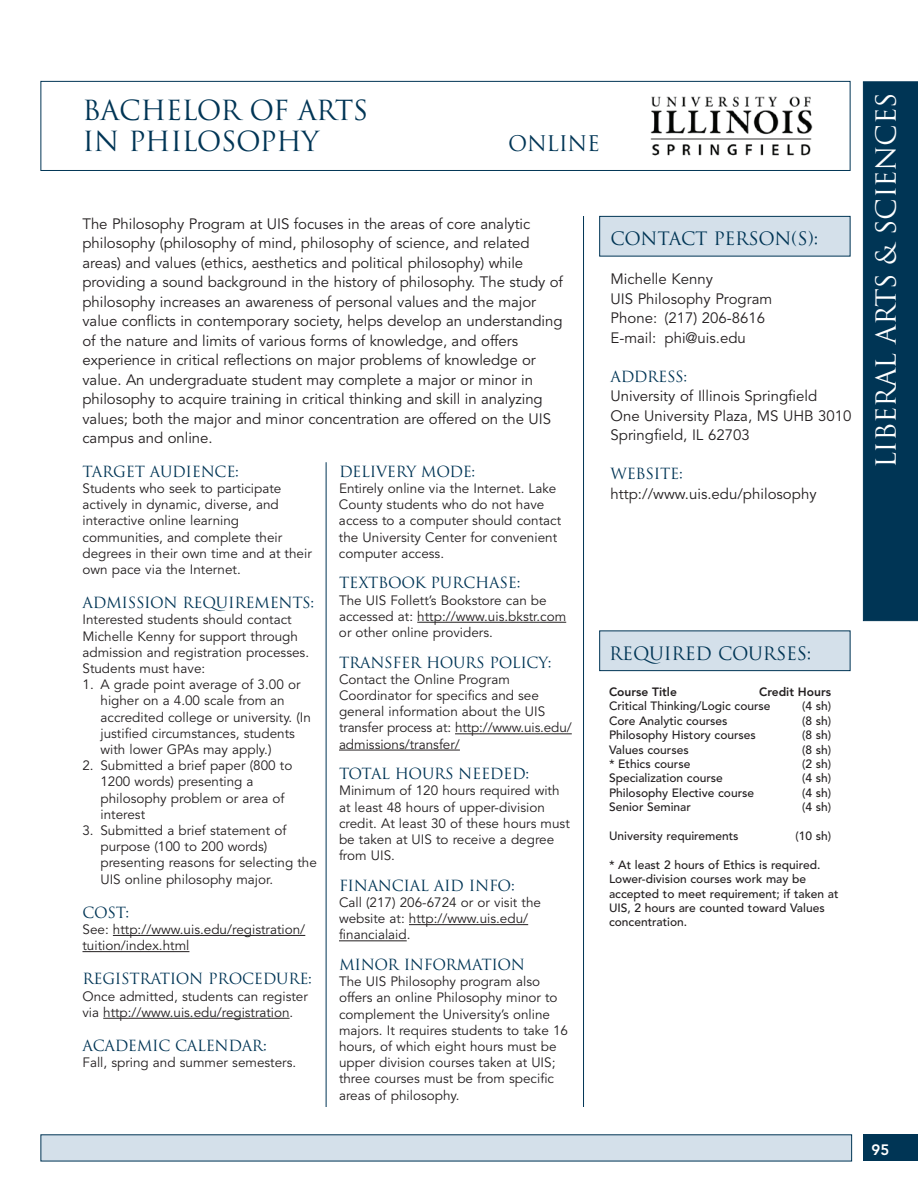
<style>
.page{position:relative;width:918px;height:1188px;background:#fff}
.page>*{position:absolute;margin:0;border:0;box-sizing:border-box;transform-origin:0 0}
.t1{font:27px/31.5px "Trajan";letter-spacing:-.015em;color:#003555}
.t2{font:27px "Trajan";letter-spacing:-.015em;color:#fff}
.t3{font:21px "Trajan";letter-spacing:-.015em;color:#003555}
.t4{font:18px "Trajan";letter-spacing:-.015em;color:#003555}
.t5{font:15px/19.5px "Avenir";letter-spacing:-.005em;color:#231f20}
.t6{font:15px "Trajan";letter-spacing:-.02em;color:#003555}
.t7{font:800 15px "Avenir";color:#fff}
.t8{font:13.5px/16.2px "Avenir";color:#231f20}
.t9{font:500 12px/14.4px "Avenir";color:#231f20}
.t10{font:800 12px "Avenir";color:#231f20}
</style>
<div class="page">
<div style="left:863px;top:1134px;width:55px;height:27px;background:#003555"></div>
<div style="left:40px;top:81px;width:810px;height:90px;background:#fff;border:1px solid #003555"></div>
<div style="left:863px;top:81px;width:55px;height:540px;background:#003555"></div>
<hr style="left:583px;top:216px;width:1px;height:891px;background:#003555">
<div style="left:40px;top:1134px;width:812px;height:27px;background:#d4e0ea"></div>
<div style="left:599px;top:631px;width:251px;height:40px;background:#d4e0ea;border:1px solid #003555"></div>
<div style="left:599px;top:216px;width:251px;height:40px;background:#d4e0ea;border:1px solid #003555"></div>
<hr style="left:326px;top:462px;width:1px;height:645px;background:#003555">
<hr style="left:113px;top:935px;width:192px;height:1px;background:#231f20">
<hr style="left:82px;top:951px;width:107px;height:1px;background:#231f20">
<hr style="left:103px;top:1018px;width:187px;height:1px;background:#231f20">
<hr style="left:417px;top:622px;width:149px;height:1px;background:#231f20">
<hr style="left:455px;top:734px;width:117px;height:1px;background:#231f20">
<hr style="left:339px;top:750px;width:121px;height:1px;background:#231f20">
<hr style="left:409px;top:924px;width:119px;height:1px;background:#231f20">
<hr style="left:339px;top:941px;width:68px;height:1px;background:#231f20">
<img style="left:650px;top:96px;width:163px;height:60px">
<h1 class="t1" style="left:82px;top:94px;width:287px">BACHELOR OF ARTS<br>IN PHILOSOPHY</h1>
<h2 class="t3" style="left:508px;top:131px;width:93px">ONLINE</h2>
<p class="t5" style="left:82px;top:214px;width:482px">The Philosophy Program at UIS focuses in the areas of core analytic philosophy (philosophy of mind, philosophy of science, and related areas) and values (ethics, aesthetics and political philosophy) while providing a sound background in the history of philosophy. The study of philosophy increases an awareness of personal values and the major value conflicts in contemporary society, helps develop an understanding of the nature and limits of various forms of knowledge, and offers experience in critical reflections on major problems of knowledge or value. An undergraduate student may complete a major or minor in philosophy to acquire training in critical thinking and skill in analyzing values; both the major and minor concentration are offered on the UIS campus and online.</p>
<p class="t6" style="left:82px;top:462px;width:158px">TARGET AUDIENCE:</p>
<p class="t8" style="left:82px;top:481px;width:231px">Students who seek to participate actively in dynamic, diverse, and interactive online learning communities, and complete their degrees in their own time and at their own pace via the Internet.</p>
<p class="t6" style="left:82px;top:594px;width:233px">ADMISSION REQUIREMENTS:</p>
<p class="t8" style="left:82px;top:612px;width:226px">Interested students should contact Michelle Kenny for support through admission and registration processes.<br>Students must have:</p>
<p class="t8" style="left:100px;top:677px;width:212px;text-indent:-18px">1. A grade point average of 3.00 or higher on a 4.00 scale from an accredited college or university. (In justified circumstances, students with lower GPAs may apply.)</p>
<p class="t8" style="left:100px;top:758px;width:193px;text-indent:-18px">2. Submitted a brief paper (800 to<br>1200 words) presenting a philosophy problem or area of interest</p>
<p class="t8" style="left:100px;top:823px;width:218px;text-indent:-18px">3. Submitted a brief statement of purpose (100 to 200 words) presenting reasons for selecting the<br>UIS online philosophy major.</p>
<p class="t6" style="left:82px;top:903px;width:48px">COST:</p>
<p class="t8" style="left:82px;top:922px;width:224px">See: http://www. uis. edu/registration/ tuition/index. html</p>
<p class="t6" style="left:82px;top:970px;width:231px">REGISTRATION PROCEDURE:</p>
<p class="t8" style="left:82px;top:988px;width:227px">Once admitted, students can register via http://www. uis. edu/registration.</p>
<p class="t6" style="left:82px;top:1037px;width:186px">ACADEMIC CALENDAR:</p>
<p class="t8" style="left:82px;top:1055px;width:213px">Fall, spring and summer semesters.</p>
<p class="t6" style="left:339px;top:462px;width:138px">DELIVERY MODE:</p>
<p class="t8" style="left:339px;top:481px;width:224px">Entirely online via the Internet. Lake<br>County students who do not have access to a computer should contact the University Center for convenient computer access.</p>
<p class="t6" style="left:339px;top:574px;width:183px">TEXTBOOK PURCHASE:</p>
<p class="t8" style="left:339px;top:592px;width:229px">The UIS Follett’s Bookstore can be accessed at: http://www. uis. bkstr. com or other online providers.</p>
<p class="t6" style="left:339px;top:653px;width:214px">TRANSFER HOURS POLICY:</p>
<p class="t8" style="left:339px;top:672px;width:234px">Contact the Online Program<br>Coordinator for specifics and see general information about the UIS transfer process at: http://www. uis. edu/ admissions/transfer/</p>
<p class="t6" style="left:339px;top:765px;width:192px">TOTAL HOURS NEEDED:</p>
<p class="t8" style="left:339px;top:783px;width:232px">Minimum of 120 hours required with at least 48 hours of upper-division credit. At least 30 of these hours must be taken at UIS to receive a degree from UIS.</p>
<p class="t6" style="left:339px;top:876px;width:177px">FINANCIAL AID INFO:</p>
<p class="t8" style="left:339px;top:895px;width:204px">Call (217) 206-6724 or or visit the website at: http://www. uis. edu/ financialaid.</p>
<p class="t6" style="left:339px;top:956px;width:187px">MINOR INFORMATION</p>
<p class="t8" style="left:339px;top:974px;width:231px">The UIS Philosophy program also offers an online Philosophy minor to complement the University’s online majors. It requires students to take 16 hours, of which eight hours must be upper division courses taken at UIS; three courses must be from specific areas of philosophy.</p>
<h3 class="t4" style="left:611px;top:228px;width:209px">CONTACT PERSON(S):</h3>
<p class="t5" style="left:611px;top:270px;width:163px">Michelle Kenny<br>UIS Philosophy Program<br>Phone: (217) 206-8616<br>E-mail: phi@uis.edu</p>
<p class="t6" style="left:611px;top:367px;width:78px">ADDRESS:</p>
<p class="t5" style="left:611px;top:387px;width:243px">University of Illinois Springfield<br>One University Plaza, MS UHB 3010<br>Springfield, IL 62703</p>
<p class="t6" style="left:611px;top:465px;width:74px">WEBSITE:</p>
<p class="t5" style="left:611px;top:484px;width:208px">http://www. uis. edu/philosophy</p>
<h3 class="t4" style="left:609px;top:643px;width:204px">REQUIRED COURSES:</h3>
<p class="t10" style="left:609px;top:685px;width:69px">Course Title</p>
<p class="t10" style="left:759px;top:685px;width:73px">Credit Hours</p>
<p class="t9" style="left:609px;top:699px;width:163px">Critical Thinking/Logic course</p>
<p class="t9" style="left:802px;top:699px;width:31px">(4 sh)</p>
<p class="t9" style="left:609px;top:714px;width:120px">Core Analytic courses</p>
<p class="t9" style="left:802px;top:714px;width:31px">(8 sh)</p>
<p class="t9" style="left:609px;top:728px;width:148px">Philosophy History courses</p>
<p class="t9" style="left:802px;top:728px;width:31px">(8 sh)</p>
<p class="t9" style="left:609px;top:743px;width:81px">Values courses</p>
<p class="t9" style="left:802px;top:743px;width:31px">(8 sh)</p>
<p class="t9" style="left:609px;top:757px;width:83px">* Ethics course</p>
<p class="t9" style="left:802px;top:757px;width:31px">(2 sh)</p>
<p class="t9" style="left:609px;top:771px;width:115px">Specialization course</p>
<p class="t9" style="left:802px;top:771px;width:31px">(4 sh)</p>
<p class="t9" style="left:609px;top:786px;width:147px">Philosophy Elective course</p>
<p class="t9" style="left:802px;top:786px;width:31px">(4 sh)</p>
<p class="t9" style="left:609px;top:800px;width:83px">Senior Seminar</p>
<p class="t9" style="left:802px;top:800px;width:31px">(4 sh)</p>
<p class="t9" style="left:609px;top:829px;width:131px">University requirements</p>
<p class="t9" style="left:795px;top:829px;width:37px">(10 sh)</p>
<p class="t9" style="left:609px;top:858px;width:231px">* At least 2 hours of Ethics is required.<br>Lower-division courses work may be accepted to meet requirement; if taken at UIS, 2 hours are counted toward Values concentration.</p>
<h1 class="t2" style="left:870px;top:468px;width:377px;rotate:-90deg">LIBERAL ARTS &amp; SCIENCES</h1>
<p class="t7" style="left:872px;top:1141px;width:19px">95</p>
</div>
